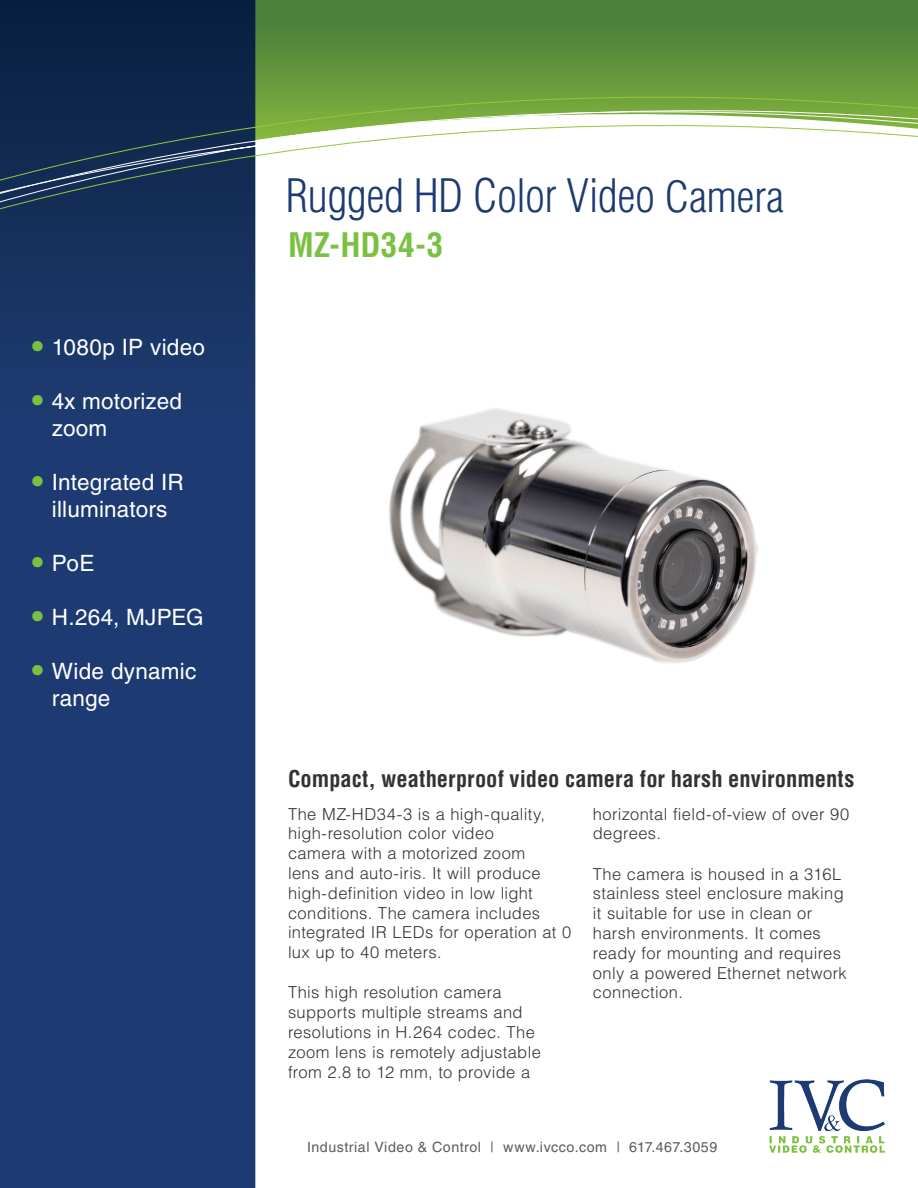
<style>
.page{position:relative;width:918px;height:1188px;background:#fff}
.page>*{position:absolute;margin:0;border:0;box-sizing:border-box;transform-origin:0 0}
.t1{font:300 condensed 45px "Helvetica LT Std";letter-spacing:-.01em;color:#1d3b72}
.t2{font:700 condensed 33px "Helvetica LT Std";letter-spacing:.01em;color:#7ac142}
.t3{font:22.5px/27px "Helvetica LT Std";letter-spacing:.01em;color:#fff}
.t4{font:700 condensed 22.5px "Helvetica LT Std";color:#333}
.t5{font:300 16.5px/19.8px "Helvetica LT Std";letter-spacing:.02em;color:#333}
.t6{font:14.25px "Helvetica LT Std";letter-spacing:.04em;color:#5a5b5a}
.s1{font-size:33px;color:#7ac142}
.s2{font-size:41.85px}
</style>
<div class="page">
<svg style="left:0;top:0;width:255px;height:1188px;background:#1c396f"></svg>
<svg style="left:0;top:1px;width:918px;height:15px;background:#39653b"></svg>
<svg style="left:0;top:16px;width:918px;height:13px;background:#3a653c"></svg>
<svg style="left:0;top:29px;width:918px;height:192px"></svg>
<img style="left:769px;top:1079px;width:116px;height:74px">
<img style="left:389px;top:408px;width:369px;height:255px">
<h3 class="t3" style="left:32px;top:334px;width:175px"><span class="s1">•</span> 1080p IP video</h3>
<h3 class="t3" style="left:52px;top:388px;width:132px;text-indent:-20px"><span class="s1">•</span> 4x motorized zoom</h3>
<h3 class="t3" style="left:32px;top:469px;width:153px;text-align:center"><span class="s1">•</span> Integrated IR illuminators</h3>
<h3 class="t3" style="left:32px;top:550px;width:64px"><span class="s1">•</span> PoE</h3>
<h3 class="t3" style="left:32px;top:604px;width:173px"><span class="s1">•</span> H.264, MJPEG</h3>
<h3 class="t3" style="left:52px;top:658px;width:146px;text-indent:-20px"><span class="s1">•</span> Wide dynamic range</h3>
<h1 class="t1" style="left:286px;top:167px;width:500px">Rugged HD Color Video <span class="s2">Camera</span></h1>
<h2 class="t2" style="left:288px;top:224px;width:157px">MZ-HD34-3</h2>
<h3 class="t4" style="left:288px;top:765px;width:568px">Compact, weatherproof video camera for harsh environments</h3>
<p class="t5" style="left:288px;top:804px;width:285px">The MZ-HD34-3 is a high-quality, high-resolution color video<br>camera with a motorized zoom<br>lens and auto-iris. It will produce high-definition video in low light conditions. The camera includes integrated IR LEDs for operation at 0 lux up to 40 meters.</p>
<p class="t5" style="left:288px;top:982px;width:254px">This high resolution camera supports multiple streams and resolutions in H.264 codec. The zoom lens is remotely adjustable from 2.8 to 12 mm, to provide a</p>
<p class="t5" style="left:593px;top:804px;width:258px">horizontal field-of-view of over 90 degrees.</p>
<p class="t5" style="left:593px;top:864px;width:256px">The camera is housed in a 316L stainless steel enclosure making it suitable for use in clean or harsh environments. It comes ready for mounting and requires only a powered Ethernet network connection.</p>
<p class="t6" style="left:307px;top:1139px;width:412px">Industrial Video &amp; Control | www.ivcco.com | 617.467.3059</p>
</div>
